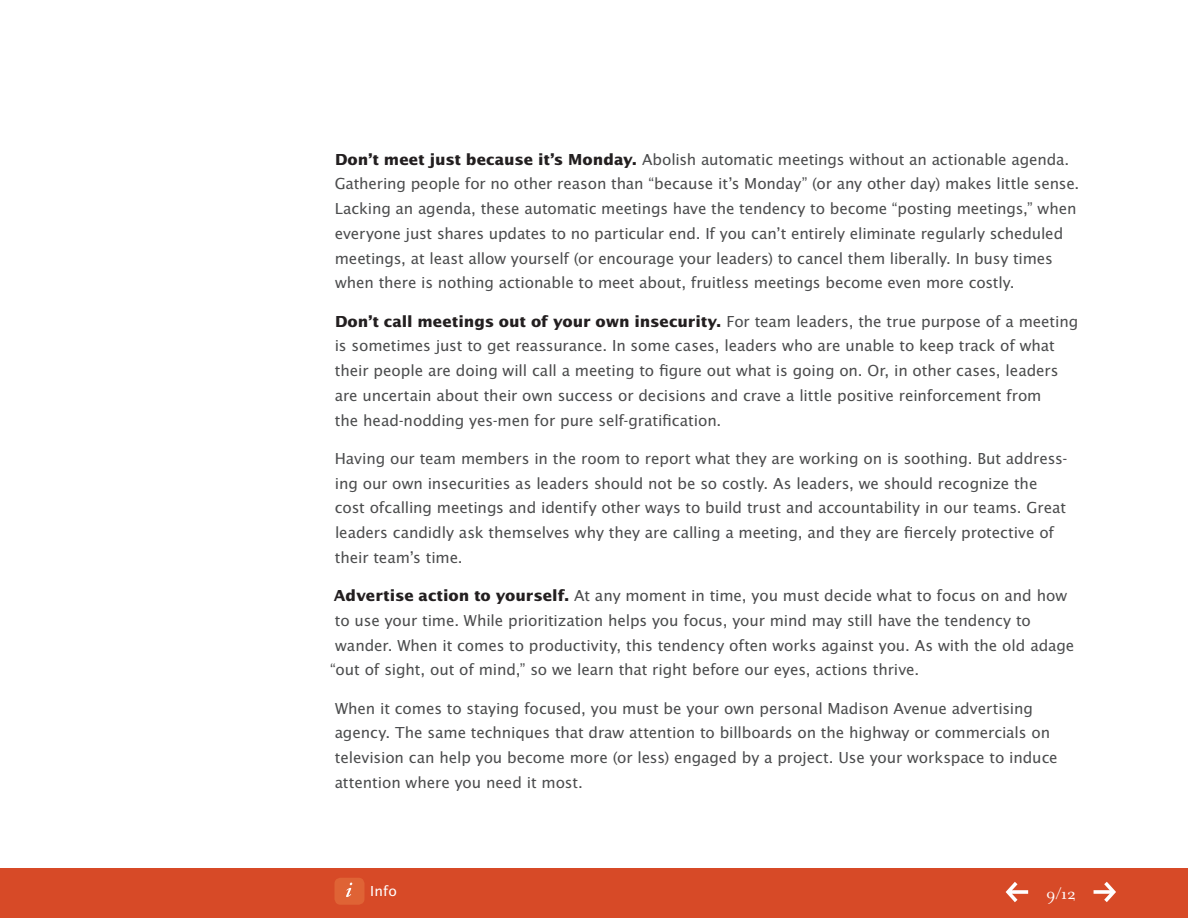
<style>
.page{position:relative;width:1188px;height:918px;background:#fff}
.page>*{position:absolute;margin:0;border:0;box-sizing:border-box;transform-origin:0 0}
.t1{font:18px "Filosofia OT";color:#fff}
.t2{font:16.5px/24.8px "Lucida Sans EFOP";letter-spacing:-.005em;color:#4b4c4d}
.t3{font:15px "Lucida Sans EFOP";color:#fff}
.s1{font-weight:700;color:#231f20}
</style>
<div class="page">
<div style="left:0;top:869px;width:1188px;height:49px;background:#d74a27"></div>
<div style="left:334px;top:878px;width:30px;height:27px;background:#df6335;border-radius:6px"></div>
<svg style="left:346px;top:883px;width:6px;height:14px"></svg>
<svg style="left:1006px;top:882px;width:22px;height:20px"></svg>
<svg style="left:1094px;top:882px;width:22px;height:20px"></svg>
<p class="t2" style="left:335px;top:148px;width:746px"><span class="s1">Don’t meet just because it’s Monday.</span> Abolish automatic meetings without an actionable agenda.<br>Gathering people for no other reason than “because it’s Monday” (or any other day) makes little sense.<br>Lacking an agenda, these automatic meetings have the tendency to become “posting meetings,” when everyone just shares updates to no particular end. If you can’t entirely eliminate regularly scheduled meetings, at least allow yourself (or encourage your leaders) to cancel them liberally. In busy times when there is nothing actionable to meet about, fruitless meetings become even more costly.</p>
<p class="t2" style="left:335px;top:310px;width:745px"><span class="s1">Don’t call meetings out of your own insecurity.</span> For team leaders, the true purpose of a meeting is sometimes just to get reassurance. In some cases, leaders who are unable to keep track of what their people are doing will call a meeting to figure out what is going on. Or, in other cases, leaders are uncertain about their own success or decisions and crave a little positive reinforcement from<br>the head-nodding yes-men for pure self-gratification.</p>
<p class="t2" style="left:335px;top:447px;width:734px">Having our team members in the room to report what they are working on is soothing. But address&shy;ing our own insecurities as leaders should not be so costly. As leaders, we should recognize the cost ofcalling meetings and identify other ways to build trust and accountability in our teams. Great leaders candidly ask themselves why they are calling a meeting, and they are fiercely protective of their team’s time.</p>
<p class="t2" style="left:330px;top:584px;width:746px"><span class="s1">Advertise action to yourself.</span> At any moment in time, you must decide what to focus on and how to use your time. While prioritization helps you focus, your mind may still have the tendency to wander. When it comes to productivity, this tendency often works against you. As with the old adage “out of sight, out of mind,” so we learn that right before our eyes, actions thrive.</p>
<p class="t2" style="left:335px;top:697px;width:725px">When it comes to staying focused, you must be your own personal Madison Avenue advertising agency. The same techniques that draw attention to billboards on the highway or commercials on television can help you become more (or less) engaged by a project. Use your workspace to induce attention where you need it most.</p>
<p class="t3" style="left:370px;top:883px;width:28px">Info</p>
<p class="t1" style="left:1046px;top:884px;width:31px">9/12</p>
</div>
